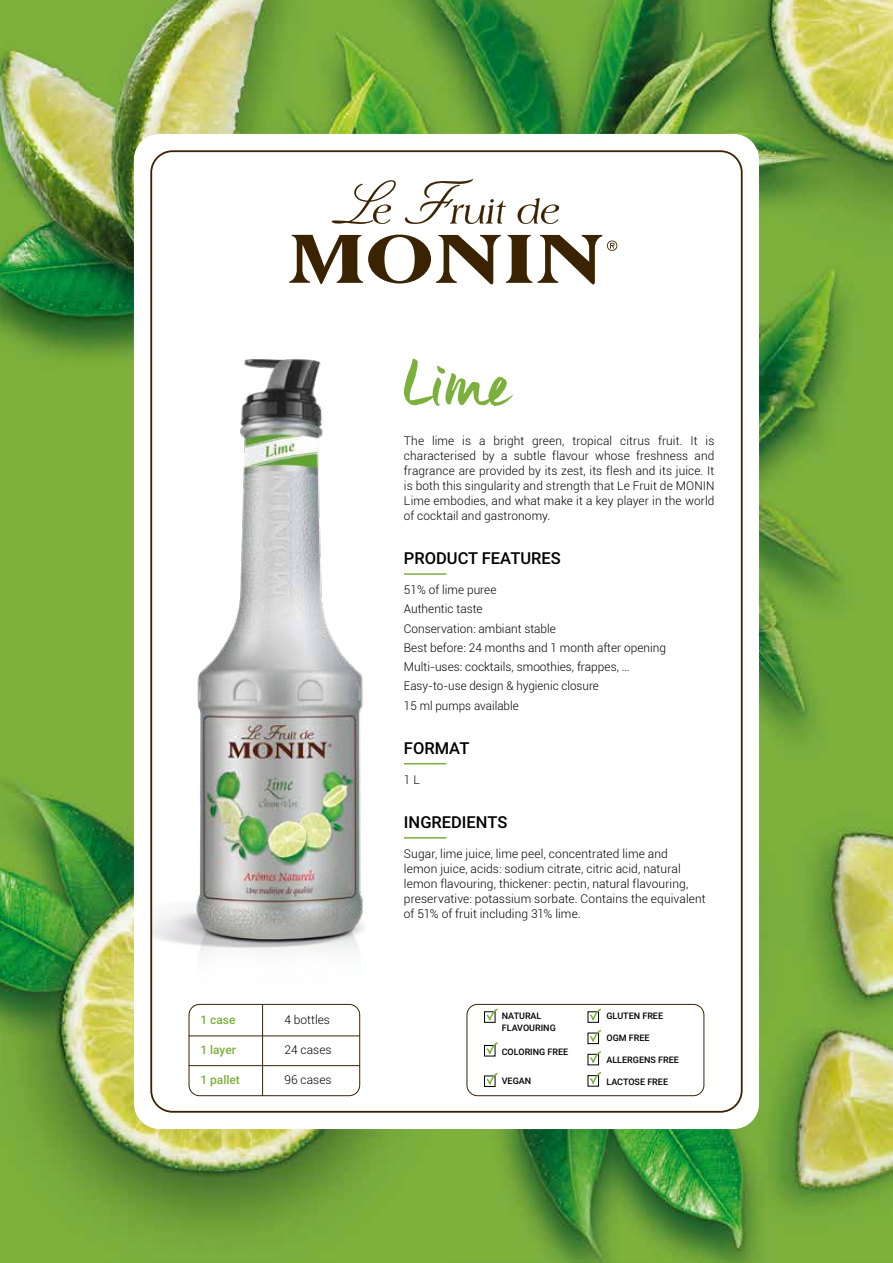
<style>
.page{position:relative;width:893px;height:1263px;background:#fff}
.page>*{position:absolute;margin:0;border:0;box-sizing:border-box;transform-origin:0 0}
.t1{font:75px "Maneo";color:#7cb03c}
.t2{font:500 16.5px "Roboto";color:#000}
.t3{font:300 12px/15px "Roboto";color:#000}
.t4{font:500 12px "Roboto";color:#7cb03c}
.t5{font:500 9px/12px "Roboto";color:#000}
</style>
<div class="page">
<img style="left:0;top:0;width:893px;height:1263px">
<div style="left:134px;top:134px;width:625px;height:995px;background:#fff;border-radius:26px"></div>
<div style="left:467px;top:1004px;width:237px;height:92px;border:1px solid #3b2200;border-radius:11px"></div>
<img style="left:150px;top:347px;width:214px;height:657px">
<div style="left:588px;top:1011px;width:11px;height:12px;border:1px solid #000"></div>
<div style="left:588px;top:1033px;width:11px;height:11px;border:1px solid #000"></div>
<div style="left:484px;top:1011px;width:11px;height:12px;border:1px solid #000"></div>
<svg style="left:485px;top:1008px;width:13px;height:13px"></svg>
<div style="left:484px;top:1075px;width:11px;height:12px;border:1px solid #000"></div>
<svg style="left:485px;top:1072px;width:13px;height:13px"></svg>
<svg style="left:589px;top:1051px;width:13px;height:13px"></svg>
<svg style="left:589px;top:1072px;width:13px;height:13px"></svg>
<svg style="left:589px;top:1030px;width:13px;height:13px"></svg>
<svg style="left:589px;top:1008px;width:13px;height:13px"></svg>
<div style="left:484px;top:1045px;width:11px;height:11px;border:1px solid #000"></div>
<svg style="left:485px;top:1042px;width:13px;height:13px"></svg>
<div style="left:189px;top:1004px;width:171px;height:92px;border:1px solid #3b2200;border-radius:11px"></div>
<hr style="left:189px;top:1065px;width:171px;height:1px;background:#3b2200">
<hr style="left:189px;top:1035px;width:171px;height:1px;background:#3b2200">
<hr style="left:262px;top:1004px;width:1px;height:92px;background:#3b2200">
<hr style="left:404px;top:573px;width:42px;height:2px;background:#7cb03c">
<hr style="left:404px;top:763px;width:42px;height:1px;background:#7cb03c">
<hr style="left:404px;top:837px;width:42px;height:2px;background:#7cb03c">
<svg style="left:538px;top:235px;width:79px;height:49px"></svg>
<svg style="left:289px;top:235px;width:243px;height:49px"></svg>
<svg style="left:332px;top:180px;width:64px;height:44px"></svg>
<svg style="left:405px;top:179px;width:101px;height:45px"></svg>
<svg style="left:518px;top:198px;width:41px;height:26px"></svg>
<p class="t4" style="left:200px;top:1012px;width:37px">1 case</p>
<p class="t3" style="left:284px;top:1012px;width:47px">4 bottles</p>
<p class="t4" style="left:200px;top:1042px;width:37px">1 layer</p>
<p class="t3" style="left:284px;top:1042px;width:49px">24 cases</p>
<p class="t4" style="left:200px;top:1072px;width:41px">1 pallet</p>
<p class="t3" style="left:284px;top:1072px;width:49px">96 cases</p>
<h1 class="t1" style="left:404px;top:332px;width:109px">Lime</h1>
<p class="t3" style="left:404px;top:433px;width:312px;text-align:justify">The lime is a bright green, tropical citrus fruit. It is characterised by a subtle flavour whose freshness and fragrance are provided by its zest, its flesh and its juice. It is both this singularity and strength that Le Fruit de MONIN Lime embodies, and what make it a key player in the world of cocktail and gastronomy.</p>
<h2 class="t2" style="left:404px;top:547px;width:158px">PRODUCT FEATURES</h2>
<p class="t3" style="left:404px;top:580px;width:264px;line-height:19.2px">51% of lime puree<br>Authentic taste<br>Conservation: ambiant stable<br>Best before: 24 months and 1 month after opening<br>Multi-uses: cocktails, smoothies, frappes, …<br>Easy-to-use design &amp; hygienic closure<br>15 ml pumps available</p>
<h2 class="t2" style="left:404px;top:736px;width:67px">FORMAT</h2>
<p class="t3" style="left:404px;top:771px;width:17px">1 L</p>
<h2 class="t2" style="left:404px;top:811px;width:105px">INGREDIENTS</h2>
<p class="t3" style="left:404px;top:846px;width:303px">Sugar, lime juice, lime peel, concentrated lime and<br>lemon juice, acids: sodium citrate, citric acid, natural lemon flavouring, thickener: pectin, natural flavouring, preservative: potassium sorbate. Contains the equivalent of 51% of fruit including 31% lime.</p>
<p class="t5" style="left:502px;top:1010px;width:56px">NATURAL<br>FLAVOURING</p>
<p class="t5" style="left:502px;top:1045px;width:68px">COLORING FREE</p>
<p class="t5" style="left:502px;top:1075px;width:31px">VEGAN</p>
<p class="t5" style="left:606px;top:1010px;width:58px">GLUTEN FREE</p>
<p class="t5" style="left:606px;top:1032px;width:45px">OGM FREE</p>
<p class="t5" style="left:606px;top:1054px;width:74px">ALLERGENS FREE</p>
<p class="t5" style="left:606px;top:1076px;width:63px">LACTOSE FREE</p>
</div>
